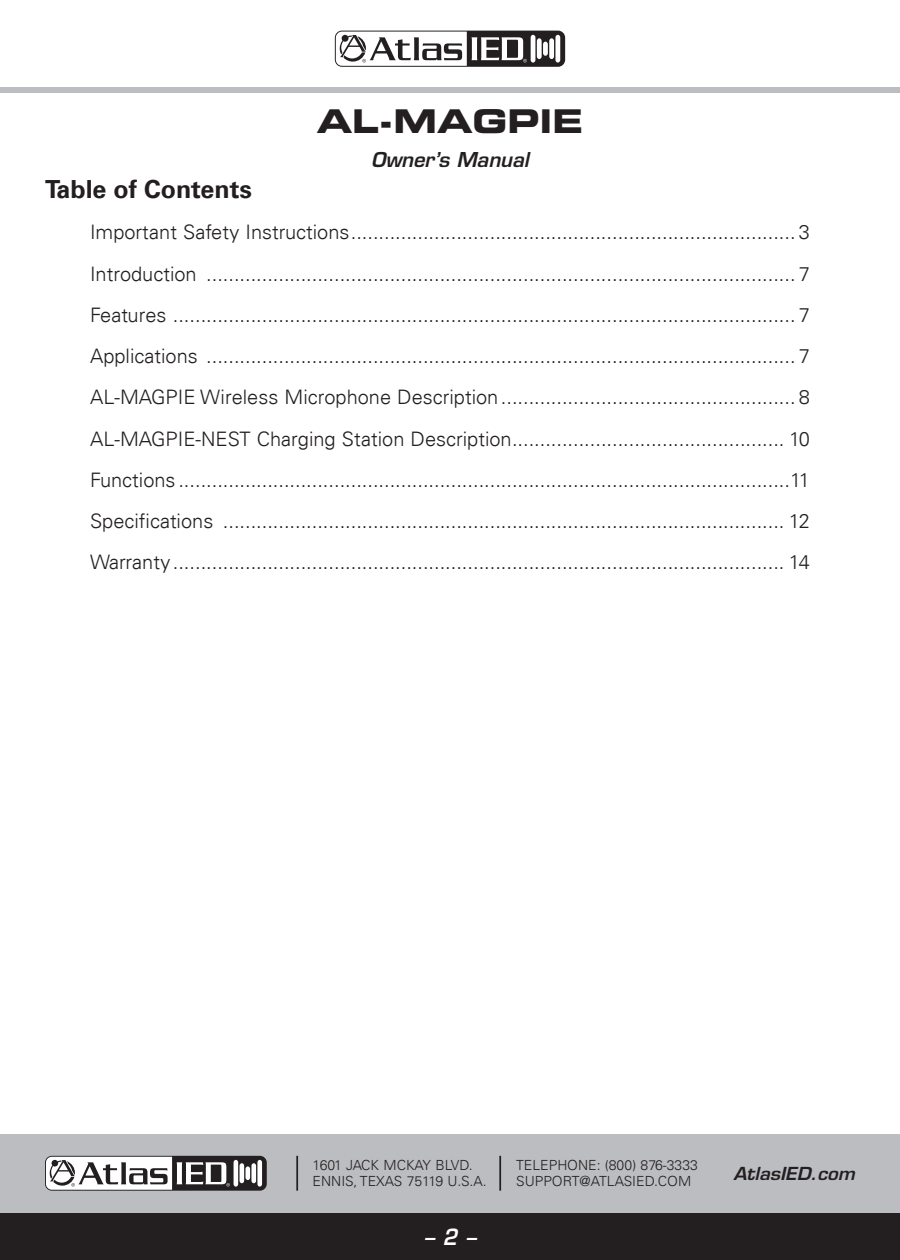
<style>
.page{position:relative;width:900px;height:1260px;background:#fff}
.page>*{position:absolute;margin:0;border:0;box-sizing:border-box;transform-origin:0 0}
.t1{font:32.75px "Eurostile LT Std Bold Ex 2";color:#231f20}
.Section_Heading___8{font:700 25px "Univers LT";color:#231f20}
.t2{font:italic 600 21.75px "Eurostile LT Std";color:#fff;scale:.94 1}
.Body_Copy___8_8_8{font:300 20px "Univers LT";color:#231f20}
.t3{font:italic 600 20px "Eurostile LT Std";color:#231f20}
.t4{font:italic 600 17.5px "Eurostile LT Std";color:#231f20;scale:1.05 1}
.t5{font:300 14px/15.8px "Univers LT";color:#231f20}
</style>
<div class="page">
<div style="left:0;top:1213px;width:900px;height:47px;background:#231f20"></div>
<div style="left:0;top:1134px;width:900px;height:79px;background:#bcbdc0"></div>
<svg style="left:45px;top:1156px;width:222px;height:35px"></svg>
<hr style="left:234px;top:1160px;width:4px;height:27px;background:#fff;border-radius:3px">
<div style="left:257px;top:1160px;width:5px;height:27px;background:#fff;border-radius:3px"></div>
<hr style="left:240px;top:1163px;width:4px;height:20px;background:#fff;border-radius:3px">
<div style="left:251px;top:1163px;width:5px;height:20px;background:#fff;border-radius:3px"></div>
<div style="left:245px;top:1166px;width:5px;height:14px;background:#fff;border-radius:3px"></div>
<svg style="left:46px;top:1157px;width:184px;height:33px"></svg>
<hr style="left:296px;top:1156px;width:2px;height:35px;background:#231f20">
<hr style="left:499px;top:1156px;width:2px;height:35px;background:#231f20">
<div style="left:0;top:87px;width:900px;height:6px;background:#bcbdc0"></div>
<svg style="left:335px;top:31px;width:230px;height:36px"></svg>
<hr style="left:531px;top:35px;width:4px;height:28px;background:#fff;border-radius:3px">
<div style="left:555px;top:35px;width:5px;height:28px;background:#fff;border-radius:3px"></div>
<div style="left:537px;top:38px;width:5px;height:21px;background:#fff;border-radius:3px"></div>
<div style="left:549px;top:38px;width:5px;height:21px;background:#fff;border-radius:3px"></div>
<div style="left:543px;top:42px;width:5px;height:14px;background:#fff;border-radius:3px"></div>
<svg style="left:336px;top:32px;width:191px;height:34px"></svg>
<h1 class="t1" style="left:317px;top:98px;width:268px">AL-MAGPIE</h1>
<p class="t3" style="left:371px;top:147px;width:159px">Owner’s Manual</p>
<p class="Section_Heading___8" style="left:45px;top:175px;width:208px">Table of Contents</p>
<p class="Body_Copy___8_8_8" style="left:90px;top:220px;width:721px">Important Safety Instructions................................................................................ 3</p>
<p class="Body_Copy___8_8_8" style="left:90px;top:261px;width:721px">Introduction .......................................................................................................... 7</p>
<p class="Body_Copy___8_8_8" style="left:90px;top:303px;width:721px">Features ................................................................................................................ 7</p>
<p class="Body_Copy___8_8_8" style="left:90px;top:344px;width:721px">Applications .......................................................................................................... 7</p>
<p class="Body_Copy___8_8_8" style="left:90px;top:385px;width:721px">AL-MAGPIE Wireless Microphone Description..................................................... 8</p>
<p class="Body_Copy___8_8_8" style="left:90px;top:426px;width:721px">AL-MAGPIE-NEST Charging Station Description................................................. 10</p>
<p class="Body_Copy___8_8_8" style="left:90px;top:468px;width:721px">Functions ..............................................................................................................11</p>
<p class="Body_Copy___8_8_8" style="left:90px;top:509px;width:721px">Specifications ..................................................................................................... 12</p>
<p class="Body_Copy___8_8_8" style="left:90px;top:550px;width:721px">Warranty.............................................................................................................. 14</p>
<p class="t5" style="left:313px;top:1157px;width:175px">1601 JACK MCKAY BLVD.<br>ENNIS, TEXAS 75119 U.S.A.</p>
<p class="t2" style="left:424px;top:1224px;width:57px">– 2 –</p>
<p class="t5" style="left:516px;top:1157px;width:183px">TELEPHONE: (800) 876-3333<br>SUPPORT@ATLASIED.COM</p>
<p class="t4" style="left:734px;top:1162px;width:117px">AtlasIED.com</p>
</div>
